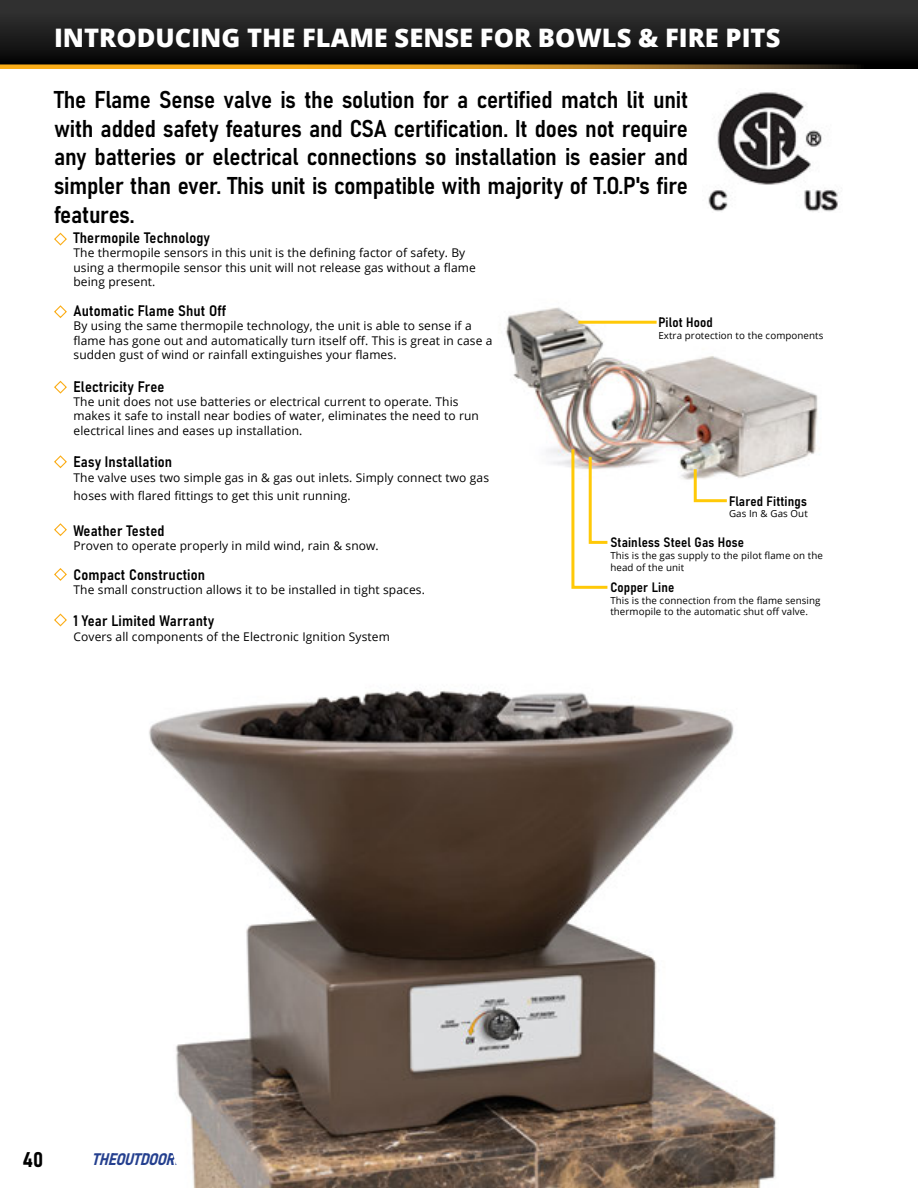
<style>
.page{position:relative;width:918px;height:1188px;background:#fff}
.page>*{position:absolute;margin:0;border:0;box-sizing:border-box;transform-origin:0 0}
.t1{font:800 25.5px "Open Sans";color:#fff}
.t2{font:24px/28.8px "Bahnschrift";letter-spacing:-.01em;color:#000;text-align:justify}
.t3{font:21px "Bahnschrift";color:#000}
.t4{font:italic 16.5px "Bahnschrift";color:#25408f}
.t5{font:15px "Bahnschrift";letter-spacing:.01em;color:#000}
.t6{font:13.5px "Bahnschrift";letter-spacing:.01em;color:#000}
.t7{font:12px/14.4px "Open Sans";letter-spacing:.01em;color:#000}
.t8{font:9.75px/11.7px "Open Sans";letter-spacing:.01em;color:#000}
</style>
<div class="page">
<svg style="left:0;top:0;width:918px;height:64px;background:#1e1e1e"></svg>
<svg style="left:0;top:64px;width:918px;height:5px;background:#a9771a"></svg>
<img style="left:149px;top:690px;width:628px;height:498px">
<img style="left:708px;top:92px;width:131px;height:120px">
<svg style="left:54px;top:232px;width:13px;height:14px"></svg>
<svg style="left:54px;top:305px;width:13px;height:13px"></svg>
<svg style="left:54px;top:380px;width:13px;height:14px"></svg>
<svg style="left:54px;top:455px;width:13px;height:14px"></svg>
<svg style="left:54px;top:523px;width:13px;height:13px"></svg>
<svg style="left:54px;top:568px;width:13px;height:13px"></svg>
<svg style="left:54px;top:613px;width:13px;height:14px"></svg>
<img style="left:506px;top:307px;width:312px;height:173px">
<svg style="left:692px;top:466px;width:38px;height:37px"></svg>
<svg style="left:570px;top:446px;width:40px;height:143px"></svg>
<hr style="left:578px;top:321px;width:79px;height:3px;background:#ffc907">
<h1 class="t1" style="left:54px;top:18px;width:728px">INTRODUCING THE FLAME SENSE FOR BOWLS &amp; FIRE PITS</h1>
<p class="t2" style="left:54px;top:83px;width:636px">The Flame Sense valve is the solution for a certified match lit unit with added safety features and CSA certification. It does not require any batteries or electrical connections so installation is easier and simpler than ever. This unit is compatible with majority of T.O.P's fire features.</p>
<p class="t5" style="left:74px;top:226px;width:138px">Thermopile Technology</p>
<p class="t7" style="left:74px;top:246px;width:404px">The thermopile sensors in this unit is the defining factor of safety. By using a thermopile sensor this unit will not release gas without a flame being present.</p>
<p class="t5" style="left:74px;top:299px;width:154px">Automatic Flame Shut Off</p>
<p class="t7" style="left:74px;top:318px;width:420px">By using the same thermopile technology, the unit is able to sense if a flame has gone out and automatically turn itself off. This is great in case a sudden gust of wind or rainfall extinguishes your flames.</p>
<p class="t5" style="left:74px;top:375px;width:92px">Electricity Free</p>
<p class="t7" style="left:74px;top:394px;width:407px">The unit does not use batteries or electrical current to operate. This makes it safe to install near bodies of water, eliminates the need to run electrical lines and eases up installation.</p>
<p class="t5" style="left:74px;top:450px;width:100px">Easy Installation</p>
<p class="t7" style="left:74px;top:468px;width:417px;line-height:18px">The valve uses two simple gas in &amp; gas out inlets. Simply connect two gas hoses with flared fittings to get this unit running.</p>
<p class="t5" style="left:74px;top:519px;width:93px">Weather Tested</p>
<p class="t7" style="left:74px;top:538px;width:307px">Proven to operate properly in mild wind, rain &amp; snow.</p>
<p class="t5" style="left:74px;top:563px;width:133px">Compact Construction</p>
<p class="t7" style="left:74px;top:582px;width:353px">The small construction allows it to be installed in tight spaces.</p>
<p class="t5" style="left:74px;top:610px;width:142px">1 Year Limited Warranty</p>
<p class="t7" style="left:74px;top:629px;width:318px">Covers all components of the Electronic Ignition System</p>
<p class="t6" style="left:658px;top:312px;width:56px">Pilot Hood</p>
<p class="t8" style="left:658px;top:329px;width:167px">Extra protection to the components</p>
<p class="t6" style="left:729px;top:491px;width:79px">Flared Fittings</p>
<p class="t8" style="left:729px;top:508px;width:80px">Gas In &amp; Gas Out</p>
<p class="t6" style="left:610px;top:532px;width:135px">Stainless Steel Gas Hose</p>
<p class="t8" style="left:610px;top:549px;width:214px">This is the gas supply to the pilot flame on the head of the unit</p>
<p class="t6" style="left:610px;top:577px;width:66px">Copper Line</p>
<p class="t8" style="left:610px;top:594px;width:212px">This is the connection from the flame sensing thermopile to the automatic shut off valve.</p>
<h3 class="t3" style="left:22px;top:1143px;width:22px">40</h3>
<h3 class="t4" style="left:92px;top:1146px;width:152px">THEOUTDOORPLUS.COM</h3>
</div>
